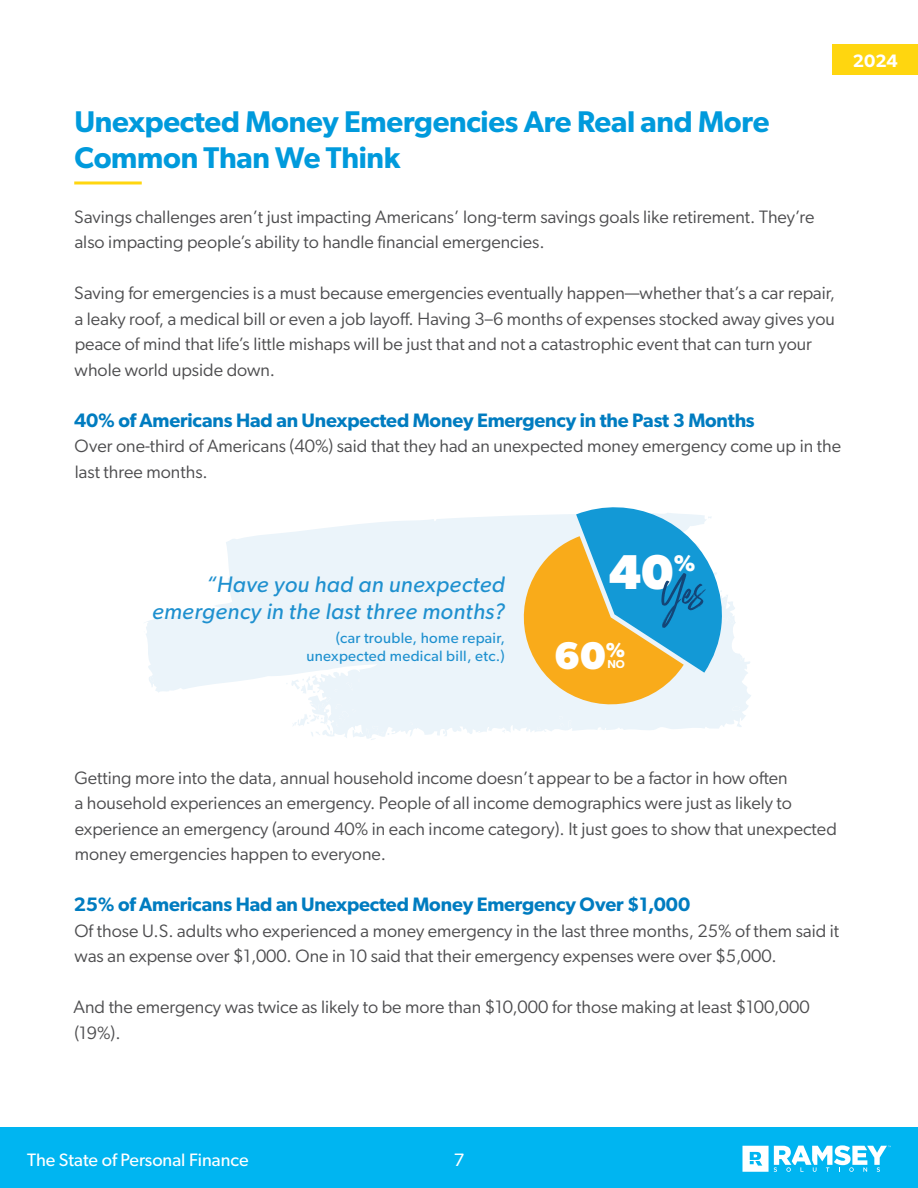
<style>
.page{position:relative;width:918px;height:1188px;background:#fff}
.page>*{position:absolute;margin:0;border:0;box-sizing:border-box;transform-origin:0 0}
.t1{font:700 49.05px "Gibson";color:#fff}
.t2{font:700 38.7px "Gibson";color:#fff}
.t3{font:600 30px/36px "Gibson";letter-spacing:-.01em;color:#009adc}
.t4{font:italic 22.5px/27px "Gibson";letter-spacing:.02em;color:#1e90cf;text-align:right}
.t5{font:600 19.5px "Gibson";letter-spacing:-.01em;color:#007cc0}
.t6{font:18px/25.5px "Gibson";color:#4d4d4f}
.t7{font:18px "Gibson";color:#fff}
.t8{font:600 18px "Gibson";color:#fff}
.t9{font:15px/18px "Gibson";letter-spacing:.02em;color:#1e90cf;text-align:right}
.t10{font:600 11.4px "Gibson";color:#fff}
</style>
<div class="page">
<div style="left:0;top:1127px;width:918px;height:61px;background:#00b5f1"></div>
<div style="left:833px;top:44px;width:85px;height:31px;background:#ffd60f"></div>
<svg style="left:742px;top:1145px;width:149px;height:26px"></svg>
<hr style="left:74px;top:181px;width:68px;height:3px;background:#ffd60f">
<svg style="left:146px;top:516px;width:605px;height:220px;fill:#ebf4fa"></svg>
<svg style="left:410px;top:721px;width:3px;height:4px"></svg>
<svg style="left:286px;top:676px;width:103px;height:64px"></svg>
<svg style="left:502px;top:507px;width:241px;height:228px;background:#b8c9b6"></svg>
<p class="t8" style="left:853px;top:50px;width:46px">2024</p>
<h3 class="t3" style="left:74px;top:103px;width:697px">Unexpected Money Emergencies Are Real and More<br>Common Than We Think</h3>
<p class="t6" style="left:74px;top:204px;width:742px">Savings challenges aren’t just impacting Americans’ long-term savings goals like retirement. They’re also impacting people’s ability to handle financial emergencies.</p>
<p class="t6" style="left:74px;top:280px;width:762px">Saving for emergencies is a must because emergencies eventually happen—whether that’s a car repair, a leaky roof, a medical bill or even a job layoff. Having 3–6 months of expenses stocked away gives you peace of mind that life’s little mishaps will be just that and not a catastrophic event that can turn your whole world upside down.</p>
<p class="t5" style="left:74px;top:408px;width:682px">40% of Americans Had an Unexpected Money Emergency in the Past 3 Months</p>
<p class="t6" style="left:75px;top:433px;width:768px">Over one-third of Americans (40%) said that they had an unexpected money emergency come up in the last three months.</p>
<h1 class="t1" style="left:609px;top:543px;width:88px">40<sup>%</sup></h1>
<p class="t4" style="left:152px;top:570px;width:354px">“Have you had an unexpected emergency in the last three months?</p>
<p class="t9" style="left:307px;top:629px;width:200px">(car trouble, home repair, unexpected medical bill, etc.)</p>
<h2 class="t2" style="left:554px;top:632px;width:72px">60<sup>%</sup></h2>
<p class="t10" style="left:607px;top:657px;width:19px">NO</p>
<p class="t6" style="left:75px;top:765px;width:764px">Getting more into the data, annual household income doesn’t appear to be a factor in how often<br>a household experiences an emergency. People of all income demographics were just as likely to experience an emergency (around 40% in each income category). It just goes to show that unexpected money emergencies happen to everyone.</p>
<p class="t5" style="left:74px;top:893px;width:618px">25% of Americans Had an Unexpected Money Emergency Over $1,000</p>
<p class="t6" style="left:75px;top:918px;width:766px">Of those U.S. adults who experienced a money emergency in the last three months, 25% of them said it was an expense over $1,000. One in 10 said that their emergency expenses were over $5,000.</p>
<p class="t6" style="left:74px;top:994px;width:738px">And the emergency was twice as likely to be more than $10,000 for those making at least $100,000 (19%).</p>
<p class="t7" style="left:27px;top:1149px;width:223px">The State of Personal Finance</p>
<p class="t7" style="left:454px;top:1149px;width:12px">7</p>
</div>
